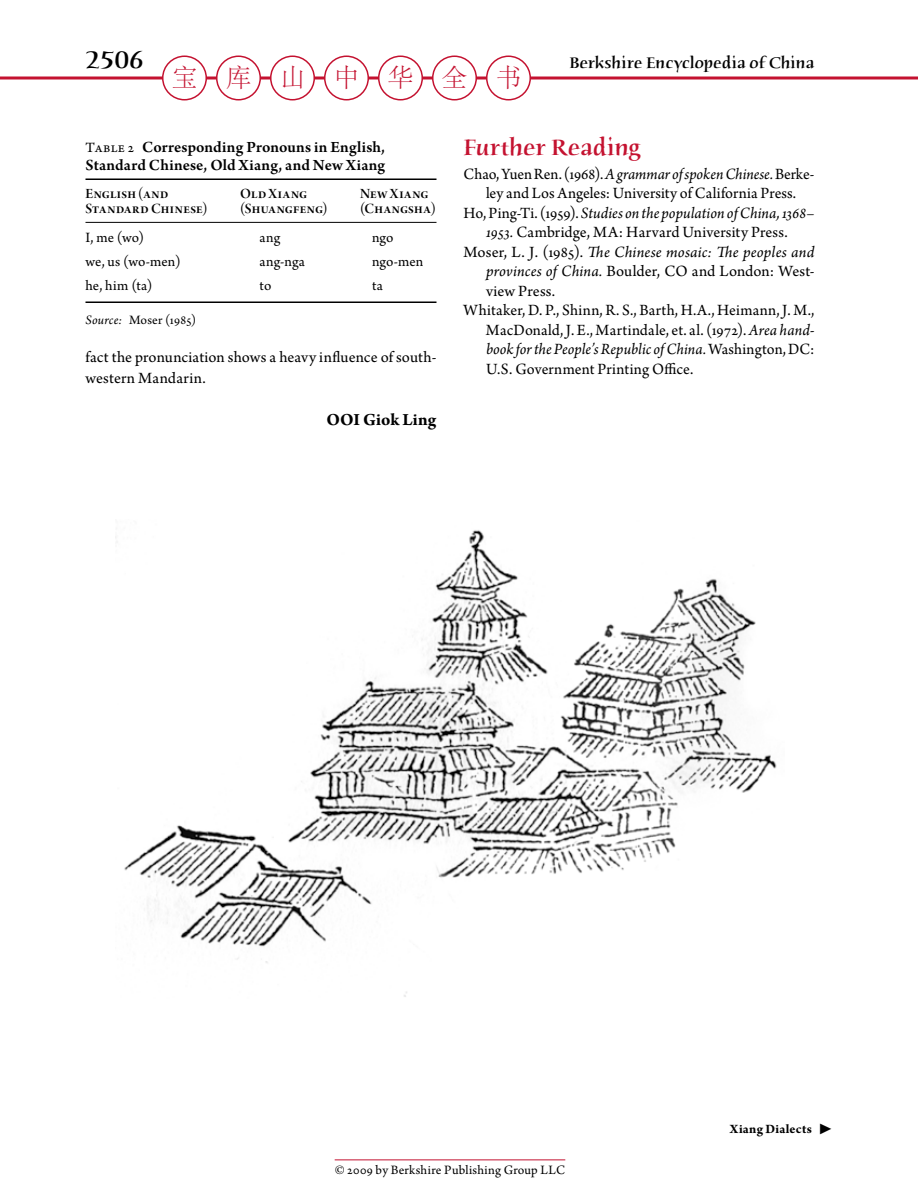
<style>
.page{position:relative;width:918px;height:1188px;background:#fff}
.page>*{position:absolute;margin:0;border:0;box-sizing:border-box;transform-origin:0 0}
.t1{font:700 30px "Arno Pro";color:#000}
.CircleGlyphsSmall{font:300 25.5px "Adobe Song Std";color:#c41230}
.Folio{font:500 25.5px "Humana Serif ITC Std";color:#000}
.ReadingHead{font:500 24px "Humana Serif ITC Std";color:#c41230}
.Author{font:700 18px "Arno Pro";color:#000}
.ReadingText{font:16.5px/19.5px "Arno Pro";letter-spacing:.01em;color:#000;text-align:center}
.TableTitle{font:600 16.5px/18px "Arno Pro";letter-spacing:.01em;color:#000}
.TextKeep{font:16.5px/21px "Arno Pro";letter-spacing:.005em;color:#000}
.RunheadVerso{font:500 16.5px "Humana Serif ITC Std";letter-spacing:.005em;color:#000}
.TableColumn{font:15px "Arno Pro Smbd Display";letter-spacing:.03em;color:#000}
.TableText{font:15px "Arno Pro";letter-spacing:.005em;color:#000}
.TableTextLast{font:15px "Arno Pro";letter-spacing:.02em;color:#000}
.TableSource{font:13.5px "Arno Pro";letter-spacing:.015em;color:#000}
.t2{font:700 13.5px "Arno Pro";letter-spacing:.015em;color:#000}
.s1{font-weight:400;font-size:15px}
.s2{font-style:italic}
</style>
<div class="page">
<svg style="left:0;top:76px;width:918px;height:4px;background:#d24d63"></svg>
<hr style="left:335px;top:1160px;width:230px;height:1px;background:#c41230">
<div style="left:163px;top:56px;width:43px;height:44px;background:#fff;border-radius:50%"></div>
<div style="left:162px;top:56px;width:45px;height:44px;border:2px solid #c41230;border-radius:50%"></div>
<div style="left:217px;top:56px;width:43px;height:44px;background:#fff;border-radius:50%"></div>
<div style="left:216px;top:56px;width:45px;height:44px;border:2px solid #c41230;border-radius:50%"></div>
<div style="left:271px;top:56px;width:43px;height:44px;background:#fff;border-radius:50%"></div>
<div style="left:270px;top:56px;width:45px;height:44px;border:2px solid #c41230;border-radius:50%"></div>
<div style="left:325px;top:56px;width:43px;height:44px;background:#fff;border-radius:50%"></div>
<div style="left:324px;top:56px;width:45px;height:44px;border:2px solid #c41230;border-radius:50%"></div>
<div style="left:379px;top:56px;width:43px;height:44px;background:#fff;border-radius:50%"></div>
<div style="left:378px;top:56px;width:45px;height:44px;border:2px solid #c41230;border-radius:50%"></div>
<div style="left:433px;top:56px;width:43px;height:44px;background:#fff;border-radius:50%"></div>
<div style="left:432px;top:56px;width:45px;height:44px;border:2px solid #c41230;border-radius:50%"></div>
<div style="left:487px;top:56px;width:43px;height:44px;background:#fff;border-radius:50%"></div>
<div style="left:486px;top:56px;width:45px;height:44px;border:2px solid #c41230;border-radius:50%"></div>
<hr style="left:86px;top:178px;width:350px;height:2px;background:#000">
<hr style="left:86px;top:222px;width:350px;height:1px;background:#000">
<hr style="left:86px;top:302px;width:350px;height:1px;background:#000">
<img style="left:124px;top:530px;width:653px;height:467px">
<p class="Folio" style="left:86px;top:45px;width:60px">2506</p>
<p class="RunheadVerso" style="left:570px;top:53px;width:246px">Berkshire Encyclopedia of China</p>
<p class="CircleGlyphsSmall" style="left:172px;top:64px;width:27px">宝</p>
<p class="CircleGlyphsSmall" style="left:226px;top:64px;width:27px">库</p>
<p class="CircleGlyphsSmall" style="left:280px;top:64px;width:27px">山</p>
<p class="CircleGlyphsSmall" style="left:334px;top:64px;width:27px">中</p>
<p class="CircleGlyphsSmall" style="left:388px;top:64px;width:27px">华</p>
<p class="CircleGlyphsSmall" style="left:442px;top:64px;width:27px">全</p>
<p class="CircleGlyphsSmall" style="left:496px;top:64px;width:27px">书</p>
<p class="TableTitle" style="left:86px;top:138px;width:301px"><span class="s1">Table 2</span> Corresponding Pronouns in English,<br>Standard Chinese, Old Xiang, and New Xiang</p>
<p class="TableColumn" style="left:86px;top:185px;width:85px">English (and</p>
<p class="TableColumn" style="left:240px;top:185px;width:69px">Old Xiang</p>
<p class="TableColumn" style="left:360px;top:185px;width:70px">New Xiang</p>
<p class="TableColumn" style="left:86px;top:200px;width:123px">Standard Chinese)</p>
<p class="TableColumn" style="left:240px;top:200px;width:89px">(Shuangfeng)</p>
<p class="TableColumn" style="left:360px;top:200px;width:77px">(Changsha)</p>
<p class="TableText" style="left:86px;top:228px;width:60px">I, me (wo)</p>
<p class="TableText" style="left:260px;top:228px;width:22px">ang</p>
<p class="TableText" style="left:372px;top:228px;width:23px">ngo</p>
<p class="TableText" style="left:86px;top:252px;width:97px">we, us (wo-men)</p>
<p class="TableText" style="left:260px;top:252px;width:81px">ang-nga -</p>
<p class="TableText" style="left:372px;top:252px;width:53px">ngo-men</p>
<p class="TableTextLast" style="left:86px;top:276px;width:69px">he, him (ta)</p>
<p class="TableTextLast" style="left:260px;top:276px;width:13px">to</p>
<p class="TableTextLast" style="left:372px;top:276px;width:12px">ta</p>
<p class="TableSource" style="left:86px;top:312px;width:112px"><span class="s2">Source:</span> Moser (1985)</p>
<p class="TextKeep" style="left:86px;top:347px;width:353px">fact the pronunciation shows a heavy influence of south&shy;western Mandarin.</p>
<p class="Author" style="left:327px;top:409px;width:111px">OOI Giok Ling</p>
<p class="ReadingHead" style="left:464px;top:133px;width:178px">Further Reading</p>
<p class="ReadingText" style="left:464px;top:165px;width:352px">Chao, Yuen Ren. (1968). <span class="s2">A grammar of spoken Chinese.</span> Berke&shy;ley and Los Angeles: University of California Press.</p>
<p class="ReadingText" style="left:464px;top:204px;width:352px">Ho, Ping-Ti. (1959).<span class="s2">Studies on the population of China, 1368–<br>1953.</span> Cambridge, MA: Harvard University Press.</p>
<p class="ReadingText" style="left:486px;top:243px;width:330px;text-align:justify;text-indent:-22px">Moser, L. J. (1985). <span class="s2">The Chinese mosaic: The peoples and provinces of China.</span> Boulder, CO and London: West&shy;view Press.</p>
<p class="ReadingText" style="left:486px;top:302px;width:330px;text-align:justify;text-indent:-22px">Whitaker, D. P., Shinn, R. S., Barth, H.A., Heimann, J. M., MacDonald, J. E., Martindale, et. al. (1972). <span class="s2">Area hand&shy;book for the People’s Republic of China.</span> Washington, DC:<br>U.S. Government Printing Office.</p>
<p class="t2" style="left:730px;top:1121px;width:83px">Xiang Dialects</p>
<p class="t1" style="left:819px;top:1109px;width:15px">▶</p>
<p class="TableSource" style="left:335px;top:1162px;width:232px">© 2009 by Berkshire Publishing Group LLC</p>
</div>
